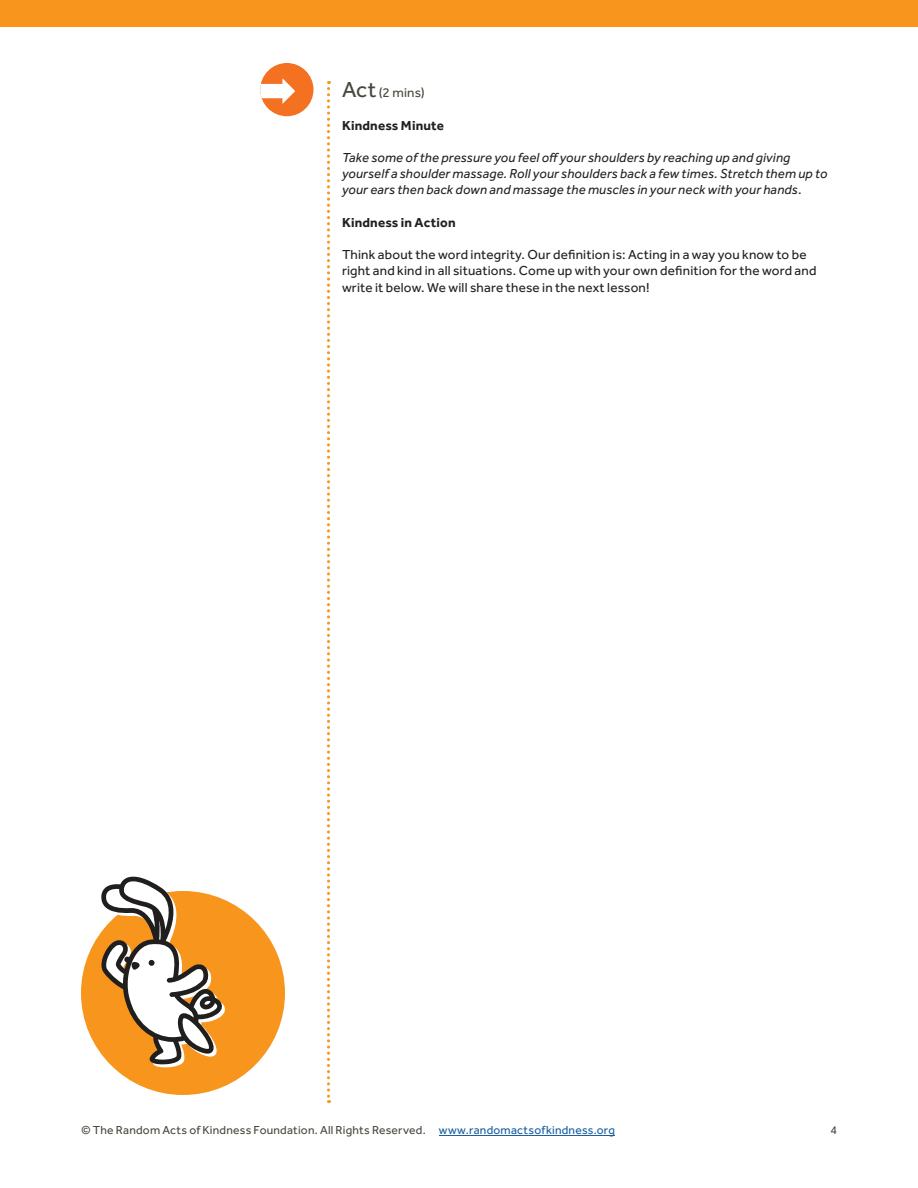
<style>
.page{position:relative;width:918px;height:1188px;background:#fff}
.page>*{position:absolute;margin:0;border:0;box-sizing:border-box;transform-origin:0 0}
.t1{font:italic 13.5px/16.2px "Effra";letter-spacing:.015em;color:#231f20}
.t2{font:13.5px/16.2px "Effra";letter-spacing:.015em;color:#231f20}
.t3{font:700 13.5px "Effra";letter-spacing:.015em;color:#231f20}
.Subheadline{font:13.5px "Effra";color:#48483e}
.t4{font:12px "Effra";letter-spacing:.02em;color:#48483e}
.s1{font-size:22.5px}
.s2{font-style:normal}
.s3{color:#175d9e}
</style>
<div class="page">
<hr style="left:439px;top:1135px;width:176px;height:1px;background:#175d9e">
<div style="left:81px;top:891px;width:204px;height:204px;background:#f8951d;border-radius:50%"></div>
<svg style="left:327px;top:81px;width:3px;height:1022px"></svg>
<div style="left:0;top:0;width:918px;height:27px;background:#f8951d"></div>
<svg style="left:101px;top:876px;width:125px;height:191px"></svg>
<div style="left:260px;top:63px;width:54px;height:53px;background:#f37121;border-radius:50%"></div>
<svg style="left:260px;top:78px;width:35px;height:26px"></svg>
<p class="Subheadline" style="left:342px;top:85px;width:84px"><span class="s1">Act</span> (2 mins)</p>
<p class="t3" style="left:342px;top:117px;width:103px">Kindness Minute</p>
<p class="t1" style="left:342px;top:149px;width:487px">Take some of the pressure you feel off your shoulders by reaching up and giving yourself a shoulder massage. Roll your shoulders back a few times. Stretch them up to your ears then back down and massage the muscles in your neck with your hands<span class="s2">.</span></p>
<p class="t3" style="left:342px;top:214px;width:115px">Kindness in Action</p>
<p class="t2" style="left:342px;top:246px;width:476px">Think about the word integrity. Our definition is: Acting in a way you know to be right and kind in all situations. Come up with your own definition for the word and write it below. We will share these in the next lesson!</p>
<p class="t4" style="left:81px;top:1123px;width:535px">© The Random Acts of Kindness Foundation. All Rights Reserved. <span class="s3">www.randomactsofkindness.org</span></p>
<p class="t4" style="left:830px;top:1123px;width:8px">4</p>
</div>
